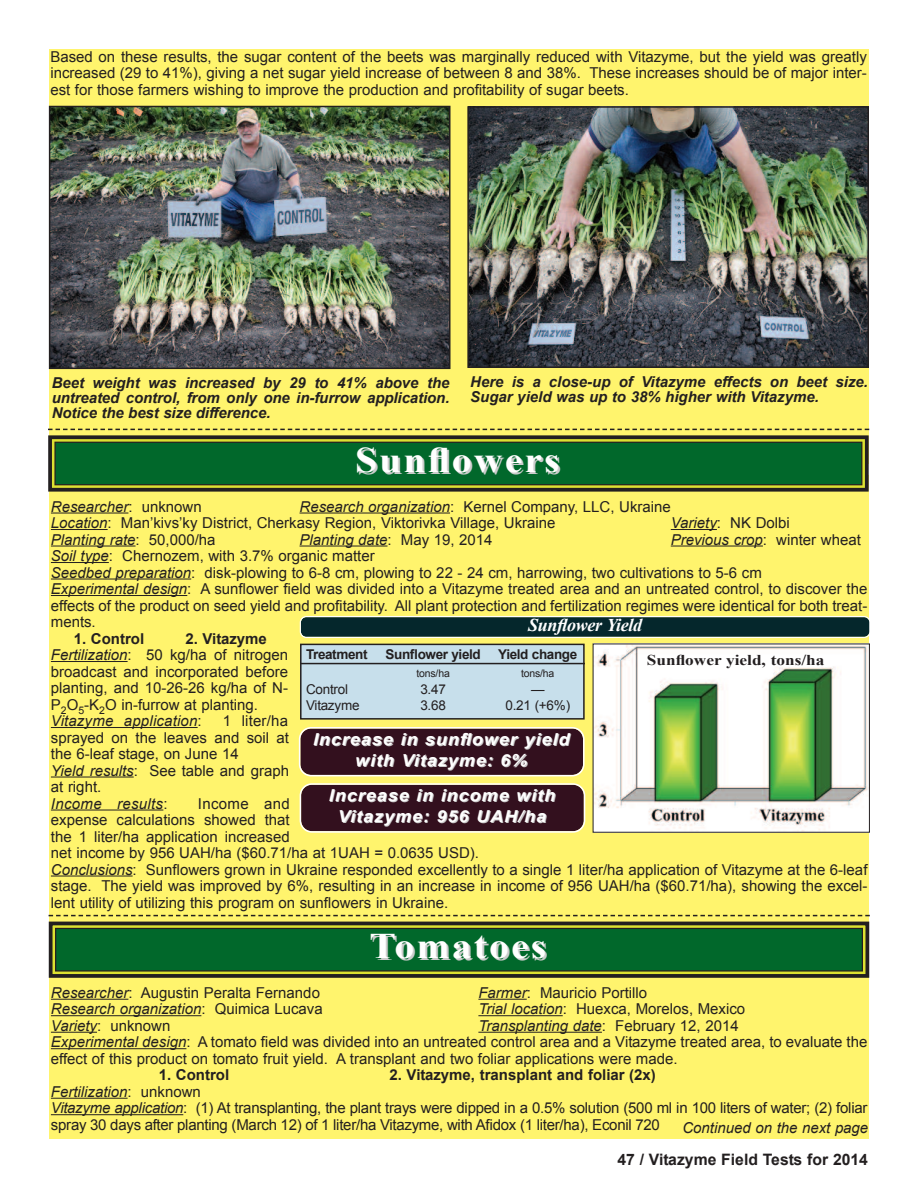
<style>
.page{position:relative;width:918px;height:1188px;background:#fff}
.page>*{position:absolute;margin:0;border:0;box-sizing:border-box;transform-origin:0 0}
.t1{font:700 36px "Times New Roman";letter-spacing:.05em;color:#fff;scale:1.11 1}
.t2{font:italic 700 18px "Times New Roman";letter-spacing:-.015em;color:#fff}
.t3{font:italic 700 16.5px/21px "Arial";letter-spacing:.05em;color:#fff;text-align:center;scale:1.1 1}
.t4{font:700 15.75px "Arial";color:#231f20}
.t5{font:15px/16.5px "Arial";color:#231f20}
.t6{font:italic 700 15px/15px "Arial";color:#231f20;text-align:justify}
.t7{font:italic 15px "Arial";color:#231f20}
.t8{font:700 15px "Arial";color:#231f20}
.t9{font:700 15px "Times New Roman";color:#231f20;scale:1.15 1}
.t10{font:700 13.5px "Arial";letter-spacing:-.03em;color:#231f20}
.t11{font:13.5px "Arial";letter-spacing:-.015em;color:#231f20}
.t12{font:10.5px "Arial";letter-spacing:-.015em;color:#231f20}
.s1{font-style:italic}
.s2{font-style:normal}
.s3{font-weight:700}
</style>
<div class="page">
<div style="left:49px;top:50px;width:819px;height:414px;background:#fff46d"></div>
<div style="left:49px;top:475px;width:820px;height:460px;background:#fff46d"></div>
<hr style="left:51px;top:513px;width:77px;height:1px;background:#231f20">
<hr style="left:300px;top:513px;width:150px;height:1px;background:#231f20">
<hr style="left:51px;top:529px;width:57px;height:1px;background:#231f20">
<hr style="left:671px;top:529px;width:46px;height:1px;background:#231f20">
<hr style="left:51px;top:546px;width:85px;height:1px;background:#231f20">
<hr style="left:300px;top:546px;width:88px;height:1px;background:#231f20">
<hr style="left:671px;top:546px;width:92px;height:1px;background:#231f20">
<hr style="left:51px;top:562px;width:58px;height:1px;background:#231f20">
<hr style="left:51px;top:579px;width:140px;height:1px;background:#231f20">
<hr style="left:51px;top:595px;width:136px;height:1px;background:#231f20">
<hr style="left:51px;top:661px;width:77px;height:1px;background:#231f20">
<hr style="left:51px;top:727px;width:147px;height:1px;background:#231f20">
<hr style="left:51px;top:777px;width:83px;height:1px;background:#231f20">
<hr style="left:51px;top:810px;width:112px;height:1px;background:#231f20">
<hr style="left:51px;top:876px;width:82px;height:1px;background:#231f20">
<div style="left:49px;top:950px;width:820px;height:189px;background:#fff46d"></div>
<hr style="left:51px;top:999px;width:77px;height:1px;background:#231f20">
<hr style="left:478px;top:999px;width:49px;height:1px;background:#231f20">
<hr style="left:51px;top:1015px;width:150px;height:1px;background:#231f20">
<hr style="left:478px;top:1015px;width:85px;height:1px;background:#231f20">
<hr style="left:51px;top:1032px;width:46px;height:1px;background:#231f20">
<hr style="left:478px;top:1032px;width:124px;height:1px;background:#231f20">
<hr style="left:51px;top:1048px;width:135px;height:1px;background:#231f20">
<hr style="left:51px;top:1098px;width:77px;height:1px;background:#231f20">
<hr style="left:51px;top:1114px;width:132px;height:1px;background:#231f20">
<div style="left:55px;top:442px;width:807px;height:43px;background:#01682b"></div>
<div style="left:50px;top:437px;width:817px;height:53px;border:5px solid #dce131"></div>
<div style="left:48px;top:435px;width:821px;height:57px;border:4px solid #231f20"></div>
<div style="left:54px;top:442px;width:808px;height:43px;border:1px solid #231f20"></div>
<svg style="left:48px;top:429px;width:821px;height:1px"></svg>
<img style="left:52px;top:109px;width:396px;height:257px">
<div style="left:49px;top:106px;width:402px;height:263px;border:2px solid #231f20"></div>
<img style="left:470px;top:109px;width:396px;height:256px">
<div style="left:467px;top:106px;width:402px;height:262px;border:2px solid #231f20"></div>
<div style="left:301px;top:644px;width:283px;height:75px;background:#c7dfeb"></div>
<div style="left:300px;top:644px;width:285px;height:76px;border:2px solid #231f20"></div>
<hr style="left:301px;top:663px;width:284px;height:1px;background:#231f20">
<svg style="left:300px;top:616px;width:570px;height:22px;background:#234043"></svg>
<img style="left:595px;top:646px;width:273px;height:185px">
<div style="left:593px;top:644px;width:277px;height:189px;border:1px solid #231f20"></div>
<svg style="left:299px;top:727px;width:286px;height:49px;background:#42222c"></svg>
<svg style="left:300px;top:783px;width:285px;height:50px;background:#46262f"></svg>
<div style="left:56px;top:928px;width:806px;height:43px;background:#01682b"></div>
<div style="left:51px;top:923px;width:816px;height:53px;border:5px solid #dce131"></div>
<div style="left:49px;top:922px;width:820px;height:56px;border:4px solid #231f20"></div>
<div style="left:55px;top:928px;width:808px;height:44px;border:1px solid #231f20"></div>
<svg style="left:49px;top:915px;width:821px;height:1px"></svg>
<p class="t5" style="left:50px;top:48px;width:818px;text-align:justify">Based on these results, the sugar content of the beets was marginally reduced with Vitazyme, but the yield was greatly increased (29 to 41%), giving a net sugar yield increase of between 8 and 38%. These increases should be of major inter&shy;est for those farmers wishing to improve the production and profitability of sugar beets.</p>
<p class="t6" style="left:52px;top:376px;width:399px">Beet weight was increased by 29 to 41% above the untreated control, from only one in-furrow application.<br>Notice the best size difference.</p>
<p class="t6" style="left:470px;top:374px;width:399px">Here is a close-up of Vitazyme effects on beet size.<br>Sugar yield was up to 38% higher with Vitazyme.</p>
<h1 class="t1" style="left:355px;top:440px;width:186px">Sunflowers</h1>
<p class="t5" style="left:51px;top:498px;width:621px;text-indent:249px"><span class="s1">Research organization</span>: Kernel Company, LLC, Ukraine<br><span class="s1">Location</span>: Man’kivs’ky District, Cherkasy Region, Viktorivka Village, Ukraine</p>
<p class="t7" style="left:51px;top:498px;width:152px">Researcher<span class="s2">: unknown</span></p>
<p class="t5" style="left:671px;top:515px;width:121px"><span class="s1">Variety</span>: NK Dolbi</p>
<p class="t7" style="left:51px;top:531px;width:166px">Planting rate<span class="s2">: 50,000/ha</span></p>
<p class="t7" style="left:300px;top:531px;width:195px">Planting date<span class="s2">: May 19, 2014</span></p>
<p class="t7" style="left:671px;top:531px;width:192px">Previous crop<span class="s2">: winter wheat</span></p>
<p class="t5" style="left:51px;top:548px;width:818px"><span class="s1">Soil type</span>: Chernozem, with 3.7% organic matter<br><span class="s1">Seedbed preparation</span>: disk-plowing to 6-8 cm, plowing to 22 - 24 cm, harrowing, two cultivations to 5-6 cm<br><span class="s1">Experimental design</span>: A sunflower field was divided into a Vitazyme treated area and an untreated control, to discover the effects of the product on seed yield and profitability. All plant protection and fertilization regimes were identical for both treat&shy;ments.</p>
<p class="t8" style="left:74px;top:630px;width:72px">1. Control</p>
<p class="t2" style="left:528px;top:615px;width:116px">Sunflower Yield</p>
<p class="t5" style="left:51px;top:630px;width:239px;text-indent:135px"><span class="s3">2. Vitazyme<br></span><span class="s1">Fertilization</span>: 50 kg/ha of nitrogen broadcast and incorporated before planting, and 10-26-26 kg/ha of N-<br>P<sub>2</sub>O<sub>5</sub>-K<sub>2</sub>O in-furrow at planting.<br><span class="s1">Vitazyme application</span>:</p>
<p class="t10" style="left:306px;top:647px;width:63px">Treatment</p>
<p class="t10" style="left:386px;top:647px;width:97px">Sunflower yield</p>
<p class="t10" style="left:498px;top:647px;width:81px">Yield change</p>
<p class="t12" style="left:416px;top:668px;width:35px">tons/ha</p>
<p class="t12" style="left:521px;top:668px;width:35px">tons/ha</p>
<p class="t11" style="left:306px;top:682px;width:44px">Control</p>
<p class="t11" style="left:420px;top:682px;width:27px">3.47</p>
<p class="t11" style="left:531px;top:682px;width:15px">—</p>
<p class="t11" style="left:306px;top:698px;width:55px">Vitazyme</p>
<p class="t11" style="left:420px;top:698px;width:27px">3.68</p>
<p class="t11" style="left:505px;top:698px;width:66px">0.21 (+6%)</p>
<p class="t9" style="left:647px;top:651px;width:156px">Sunflower yield, tons/ha</p>
<p class="t5" style="left:51px;top:713px;width:240px;text-indent:172px">1 liter/ha sprayed on the leaves and soil at the 6-leaf stage, on June 14<br><span class="s1">Yield results</span>: See table and graph at right.<br><span class="s1">Income results</span>:</p>
<p class="t3" style="left:313px;top:729px;width:235px">Increase in sunflower yield with Vitazyme: 6%</p>
<p class="t3" style="left:329px;top:785px;width:207px">Increase in income with<br>Vitazyme: 956 UAH/ha</p>
<p class="t5" style="left:51px;top:795px;width:818px;text-indent:147px">Income and<br>expense calculations showed that<br>the 1 liter/ha application increased<br>net income by 956 UAH/ha ($60.71/ha at 1UAH = 0.0635 USD).<br><span class="s1">Conclusions</span>: Sunflowers grown in Ukraine responded excellently to a single 1 liter/ha application of Vitazyme at the 6-leaf stage. The yield was improved by 6%, resulting in an increase in income of 956 UAH/ha ($60.71/ha), showing the excel&shy;lent utility of utilizing this program on sunflowers in Ukraine.</p>
<h1 class="t1" style="left:370px;top:926px;width:161px">Tomatoes</h1>
<p class="t5" style="left:51px;top:984px;width:271px"><span class="s1">Researcher</span>: Augustin Peralta Fernando</p>
<p class="t5" style="left:478px;top:984px;width:170px"><span class="s1">Farmer</span>: Mauricio Portillo</p>
<p class="t7" style="left:51px;top:1001px;width:273px">Research organization<span class="s2">: Quimica Lucava</span></p>
<p class="t5" style="left:478px;top:1001px;width:268px"><span class="s1">Trial location</span>: Huexca, Morelos, Mexico</p>
<p class="t5" style="left:51px;top:1017px;width:121px"><span class="s1">Variety</span>: unknown</p>
<p class="t5" style="left:51px;top:1017px;width:818px;text-indent:428px"><span class="s1">Transplanting date</span>: February 12, 2014<br><span class="s1">Experimental design</span>: A tomato field was divided into an untreated control area and a Vitazyme treated area, to evaluate the effect of this product on tomato fruit yield. A transplant and two foliar applications were made.</p>
<p class="t8" style="left:159px;top:1067px;width:72px">1. Control</p>
<p class="t8" style="left:390px;top:1067px;width:268px">2. Vitazyme, transplant and foliar (2x)</p>
<p class="t5" style="left:51px;top:1083px;width:818px"><span class="s1">Fertilization</span>: unknown<br><span class="s1">Vitazyme application</span>: (1) At transplanting, the plant trays were dipped in a 0.5% solution (500 ml in 100 liters of water; (2) foliar spray 30 days after planting (March 12) of 1 liter/ha Vitazyme, with Afidox (1 liter/ha), Econil 720</p>
<p class="t7" style="left:682px;top:1119px;width:187px">Continued on the next page</p>
<p class="t4" style="left:617px;top:1151px;width:252px">47 / Vitazyme Field Tests for 2014</p>
</div>
